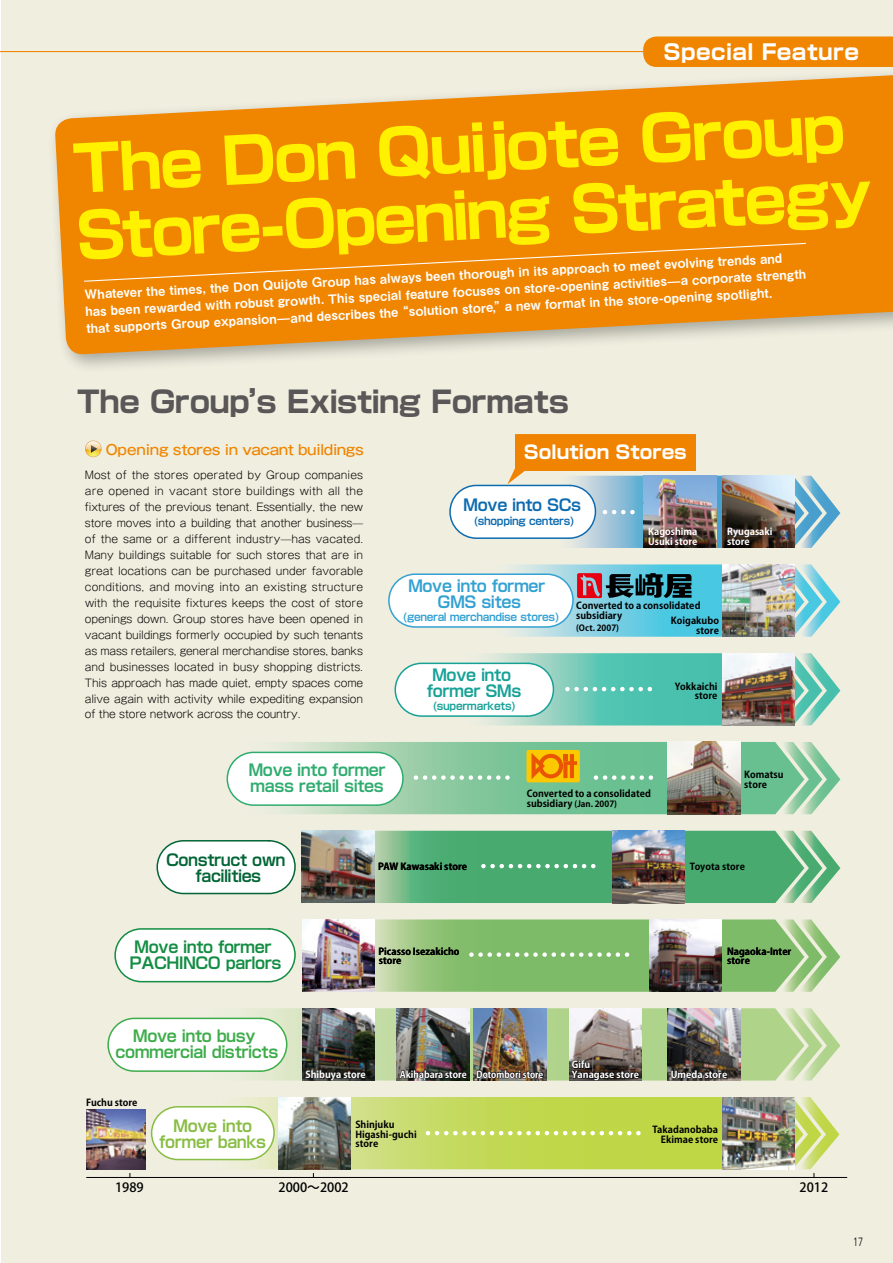
<style>
.page{position:relative;width:893px;height:1263px;background:#fff}
.page>*{position:absolute;margin:0;border:0;box-sizing:border-box;transform-origin:0 0}
.t1{font:700 62.7px/66.9px "Shin Go Pro";color:#fff100}
.t2{font:700 29.7px "Shin Go Pro";letter-spacing:-.02em;color:#595757}
.t3{font:700 21.3px "Shin Go Pro";letter-spacing:.02em;color:#fff}
.t4{font:700 18.45px "Shin Go Pro";color:#fff}
.t5{font:700 15.9px/15.9px "Shin Go Pro De";letter-spacing:-.03em;color:#3eac4a;text-align:center}
.t6{font:700 15.9px/15.9px "Shin Go Pro De";letter-spacing:-.03em;color:#138d43}
.t7{font:700 15.9px/15.9px "Shin Go Pro De";letter-spacing:-.025em;color:#2fac6f}
.t8{font:700 15.9px/15.9px "Shin Go Pro De";letter-spacing:-.025em;color:#036536;text-align:center}
.t9{font:700 15.9px/15.9px "Shin Go Pro De";letter-spacing:-.025em;color:#33a1d2;text-align:center}
.t10{font:700 15.9px/15.9px "Shin Go Pro De";letter-spacing:-.025em;color:#88bd43;text-align:center}
.t11{font:700 15.9px/15.9px "Shin Go Pro De";letter-spacing:-.03em;color:#16a196;text-align:center}
.t12{font:700 15.9px "Shin Go Pro De";letter-spacing:-.025em;color:#0d6bb0}
.t13{font:500 13.8px "Gothic MB101 Pro";letter-spacing:-.025em;color:#f08500}
.t14{font:12.75px/17px "Midashi Go Pro MB31";color:#fff}
.t15{font:500 12.75px "Koz Go Pro";color:#000}
.t16{font:300 12px "Frutiger";color:#000;scale:.75 1}
.t17{font:300 10.65px/15.9px "Gothic MB101 Pro";letter-spacing:-.015em;color:#000;text-align:justify}
.t18{font:700 10.65px "Shin Go Pro De";letter-spacing:-.035em;color:#33a1d2}
.t19{font:700 10.65px "Shin Go Pro De";letter-spacing:-.03em;color:#0d6bb0}
.t20{font:700 10.65px "Shin Go Pro De";letter-spacing:-.025em;color:#16a196}
.t21{font:700 9.6px/9.6px "Koz Go Pro";color:#000}
.t22{font:700 9.6px/9.6px "Koz Go Pro";color:#fff}
.t23{font:700 9.6px "Koz Go Pro";color:#fff;scale:.96 1}
.t24{font:700 9.6px "Koz Go Pro";color:#fff;scale:.92 1}
.t25{font:700 8.55px "Koz Go Pro";letter-spacing:.01em;color:#000}
.s1{font-size:8.55px}
</style>
<div class="page">
<div style="left:1px;top:0;width:892px;height:1263px;background:#efeedf"></div>
<img style="left:86px;top:1110px;width:60px;height:59px">
<hr style="left:86px;top:1177px;width:761px;height:1px;background:#000">
<img style="left:302px;top:919px;width:45px;height:73px">
<img style="left:302px;top:831px;width:39px;height:72px">
<div style="left:515px;top:434px;width:180px;height:36px;background:#f08300"></div>
<svg style="left:156px;top:840px;width:140px;height:55px"></svg>
<img style="left:107px;top:1008px;width:733px;height:73px">
<svg style="left:114px;top:928px;width:182px;height:55px"></svg>
<svg style="left:388px;top:564px;width:452px;height:73px"></svg>
<img style="left:449px;top:465px;width:391px;height:83px">
<svg style="left:394px;top:653px;width:446px;height:72px"></svg>
<svg style="left:226px;top:742px;width:614px;height:72px"></svg>
<img style="left:341px;top:831px;width:499px;height:72px">
<svg style="left:347px;top:919px;width:493px;height:73px"></svg>
<svg style="left:150px;top:1097px;width:689px;height:80px"></svg>
<img style="left:644px;top:516px;width:72px;height:31px">
<svg style="left:85px;top:441px;width:17px;height:16px"></svg>
<hr style="left:0;top:51px;width:818px;height:1px;background:#f08500">
<div style="left:643px;top:36px;width:250px;height:28px;background:#f08500"></div>
<div style="left:47px;top:64px;width:846px;height:310px;background:#000;opacity:.3"></div>
<svg style="left:54px;top:71px;width:839px;height:284px;fill:#f08500"></svg>
<div style="left:83px;top:242px;width:724px;height:40px;background:#f08500"></div>
<h3 class="t3" style="left:664px;top:35px;width:197px">Special Feature</h3>
<h1 class="t1" style="left:70px;top:129px;width:799px;rotate:-3deg">The Don Quijote Group<br>Store-Opening Strategy</h1>
<p class="t14" style="left:84px;top:285px;width:723px;rotate:-3deg">Whatever the times, the Don Quijote Group has always been thorough in its approach to meet evolving trends and has been rewarded with robust growth. This special feature focuses on store-opening activities—a corporate strength that supports Group expansion—and describes the “solution store,”a new format in the store-opening spotlight.</p>
<h2 class="t2" style="left:77px;top:378px;width:493px">The Group’s Existing Formats</h2>
<p class="t13" style="left:106px;top:438px;width:259px">Opening stores in vacant buildings</p>
<p class="t17" style="left:85px;top:466px;width:280px">Most of the stores operated by Group companies are opened in vacant store buildings with all the fixtures of the previous tenant. Essentially, the new store moves into a building that another business— of the same or a different industry—has vacated.<br>Many buildings suitable for such stores that are in great locations can be purchased under favorable conditions, and moving into an existing structure with the requisite fixtures keeps the cost of store openings down. Group stores have been opened in vacant buildings formerly occupied by such tenants as mass retailers, general merchandise stores, banks and businesses located in busy shopping districts.<br>This approach has made quiet, empty spaces come alive again with activity while expediting expansion of the store network across the country.</p>
<h3 class="t4" style="left:524px;top:437px;width:165px">Solution Stores</h3>
<h3 class="t12" style="left:463px;top:492px;width:120px">Move into SCs</h3>
<p class="t19" style="left:473px;top:512px;width:103px">(shopping centers)</p>
<p class="t22" style="left:648px;top:527px;width:51px">Kagoshima<br>Usuki store</p>
<p class="t22" style="left:727px;top:527px;width:47px">Ryugasaki store</p>
<h3 class="t9" style="left:408px;top:576px;width:139px">Move into former<br>GMS sites</h3>
<p class="t18" style="left:403px;top:608px;width:159px">(general merchandise stores)</p>
<p class="t21" style="left:576px;top:600px;width:126px;line-height:10.6px">Converted to a consolidated subsidiary</p>
<p class="t25" style="left:576px;top:622px;width:44px">(Oct. 2007)</p>
<p class="t21" style="left:671px;top:616px;width:50px;text-align:right">Koigakubo store</p>
<h3 class="t11" style="left:427px;top:665px;width:96px">Move into former SMs</h3>
<p class="t20" style="left:432px;top:697px;width:85px">(supermarkets)</p>
<p class="t21" style="left:675px;top:682px;width:44px;text-align:right">Yokkaichi store</p>
<h3 class="t7" style="left:248px;top:760px;width:139px">Move into former mass retail sites</h3>
<p class="t21" style="left:527px;top:788px;width:126px;line-height:10.6px">Converted to a consolidated subsidiary <span class="s1">(Jan. 2007)</span></p>
<p class="t21" style="left:744px;top:770px;width:41px">Komatsu store</p>
<h3 class="t8" style="left:166px;top:850px;width:121px">Construct own facilities</h3>
<h3 class="t6" style="left:130px;top:937px;width:153px">Move into former<br>PACHINCO parlors</h3>
<p class="t21" style="left:378px;top:862px;width:90px">PAW Kawasaki store</p>
<p class="t21" style="left:690px;top:862px;width:57px">Toyota store</p>
<p class="t21" style="left:379px;top:947px;width:83px">Picasso Isezakicho store</p>
<p class="t21" style="left:727px;top:947px;width:66px">Nagaoka-Inter store</p>
<h3 class="t5" style="left:116px;top:1026px;width:164px">Move into busy commercial districts</h3>
<p class="t21" style="left:86px;top:1098px;width:53px">Fuchu store</p>
<h3 class="t10" style="left:160px;top:1116px;width:108px">Move into former banks</h3>
<p class="t22" style="left:572px;top:1060px;width:20px">Gifu</p>
<p class="t22" style="left:306px;top:1070px;width:62px">Shibuya store</p>
<p class="t22" style="left:572px;top:1070px;width:69px">Yanagase store</p>
<p class="t24" style="left:476px;top:1068px;width:74px">Dotombori store</p>
<p class="t22" style="left:671px;top:1070px;width:58px">Umeda store</p>
<p class="t23" style="left:400px;top:1068px;width:71px">Akihabara store</p>
<p class="t21" style="left:355px;top:1120px;width:63px">Shinjuku<br>Higashi-guchi store</p>
<p class="t21" style="left:652px;top:1125px;width:67px;text-align:right">Takadanobaba<br>Ekimae store</p>
<p class="t15" style="left:115px;top:1179px;width:30px">1989</p>
<p class="t15" style="left:279px;top:1179px;width:72px">2000～2002</p>
<p class="t15" style="left:799px;top:1179px;width:30px">2012</p>
<p class="t16" style="left:853px;top:1235px;width:15px">17</p>
</div>
